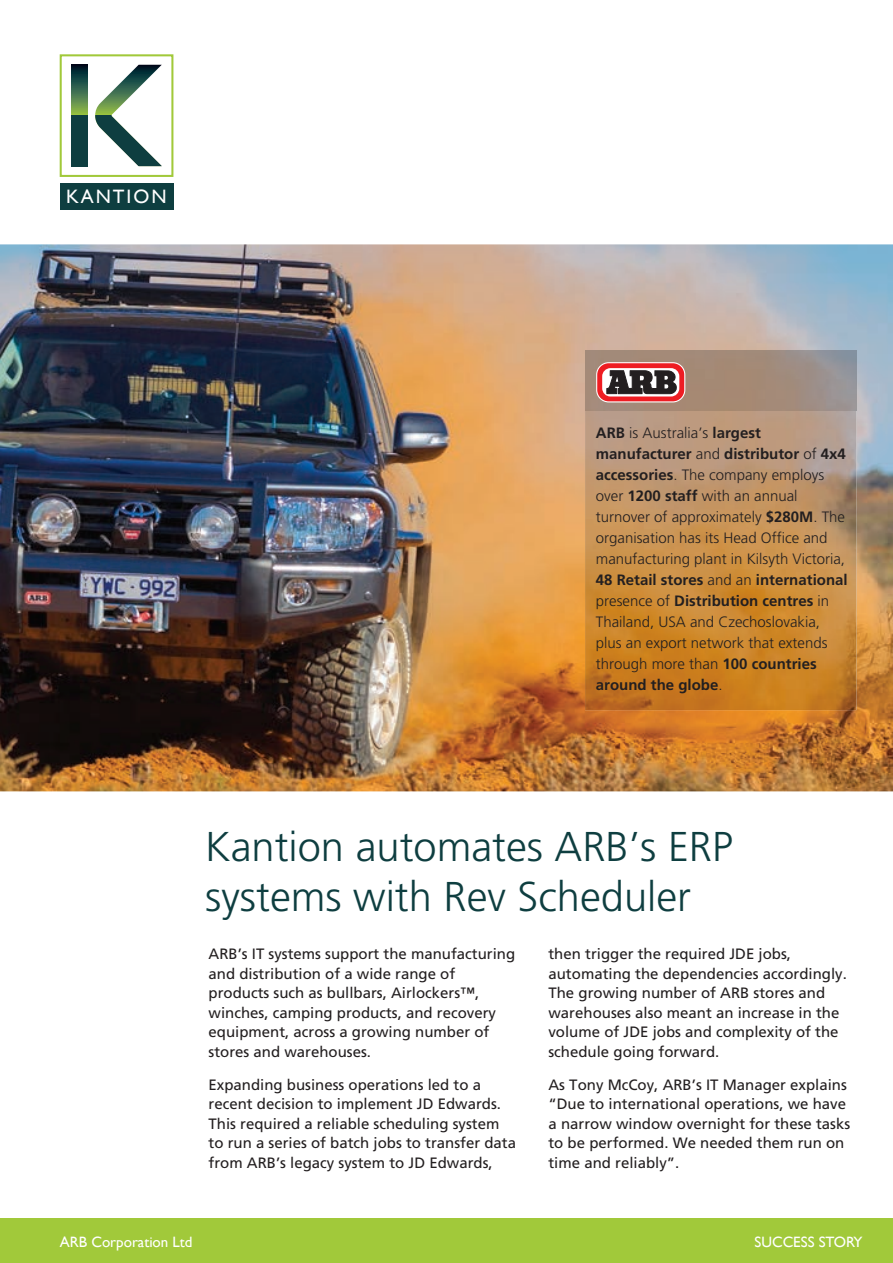
<style>
.page{position:relative;width:893px;height:1263px;background:#fff}
.page>*{position:absolute;margin:0;border:0;box-sizing:border-box;transform-origin:0 0}
.t1{font:300 41.7px/49.9px "Frutiger";color:#0e3e40}
.t2{font:19.35px "Gill Sans";letter-spacing:.1em;color:#fff}
.t3{font:15px/19.5px "Frutiger";color:#231f20}
.t4{font:300 15px/21px "Frutiger";color:#231f20}
.t5{font:15px "Gill Sans";color:#fff}
.s1{font-weight:700}
</style>
<div class="page">
<div style="left:60px;top:54px;width:113px;height:123px;border:2px solid #a1c93a"></div>
<div style="left:60px;top:183px;width:113px;height:27px;background:#0e3e40"></div>
<svg style="left:71px;top:65px;width:17px;height:102px"></svg>
<div style="left:71px;top:115px;width:17px;height:51px;background:#0e3e40"></div>
<svg style="left:95px;top:65px;width:67px;height:51px"></svg>
<svg style="left:95px;top:116px;width:67px;height:50px"></svg>
<div style="left:0;top:1219px;width:893px;height:44px;background:#a1c93a"></div>
<img style="left:0;top:244px;width:893px;height:547px">
<img style="left:585px;top:411px;width:271px;height:299px">
<img style="left:585px;top:351px;width:272px;height:60px">
<div style="left:597px;top:363px;width:88px;height:39px;background:#ee1d23;border-radius:12px"></div>
<div style="left:596px;top:362px;width:89px;height:40px;border:1px solid #fff;border-radius:12px"></div>
<svg style="left:602px;top:368px;width:77px;height:28px"></svg>
<svg style="left:606px;top:370px;width:71px;height:24px;background:#535050"></svg>
<p class="t2" style="left:66px;top:185px;width:102px">KANTION</p>
<p class="t4" style="left:596px;top:422px;width:253px"><span class="s1">ARB</span> is Australia’s <span class="s1">largest manufacturer</span> and <span class="s1">distributor</span> of <span class="s1">4x4 accessories</span>. The company employs over <span class="s1">1200 staff</span> with an annual turnover of approximately <span class="s1">$280M</span>. The organisation has its Head Office and manufacturing plant in Kilsyth Victoria, <span class="s1">48 Retail stores</span> and an <span class="s1">international </span>presence of <span class="s1">Distribution centres</span> in Thailand, USA and Czechoslovakia, plus an export network that extends through more than <span class="s1">100 countries around the globe</span>.</p>
<h1 class="t1" style="left:205px;top:823px;width:529px">Kantion automates ARB’s ERP systems with Rev Scheduler</h1>
<p class="t3" style="left:208px;top:944px;width:308px">ARB’s IT systems support the manufacturing and distribution of a wide range of products such as bullbars, Airlockers™, winches, camping products, and recovery equipment, across a growing number of stores and warehouses.</p>
<p class="t3" style="left:208px;top:1075px;width:309px">Expanding business operations led to a recent decision to implement JD Edwards.<br>This required a reliable scheduling system to run a series of batch jobs to transfer data from ARB’s legacy system to JD Edwards,</p>
<p class="t3" style="left:548px;top:944px;width:300px">then trigger the required JDE jobs, automating the dependencies accordingly.<br>The growing number of ARB stores and warehouses also meant an increase in the volume of JDE jobs and complexity of the schedule going forward.</p>
<p class="t3" style="left:548px;top:1075px;width:303px">As Tony McCoy, ARB’s IT Manager explains “Due to international operations, we have a narrow window overnight for these tasks to be performed. We needed them run on time and reliably”.</p>
<p class="t5" style="left:60px;top:1233px;width:134px">ARB Corporation Ltd</p>
<p class="t5" style="left:754px;top:1233px;width:110px">SUCCESS STORY</p>
</div>
